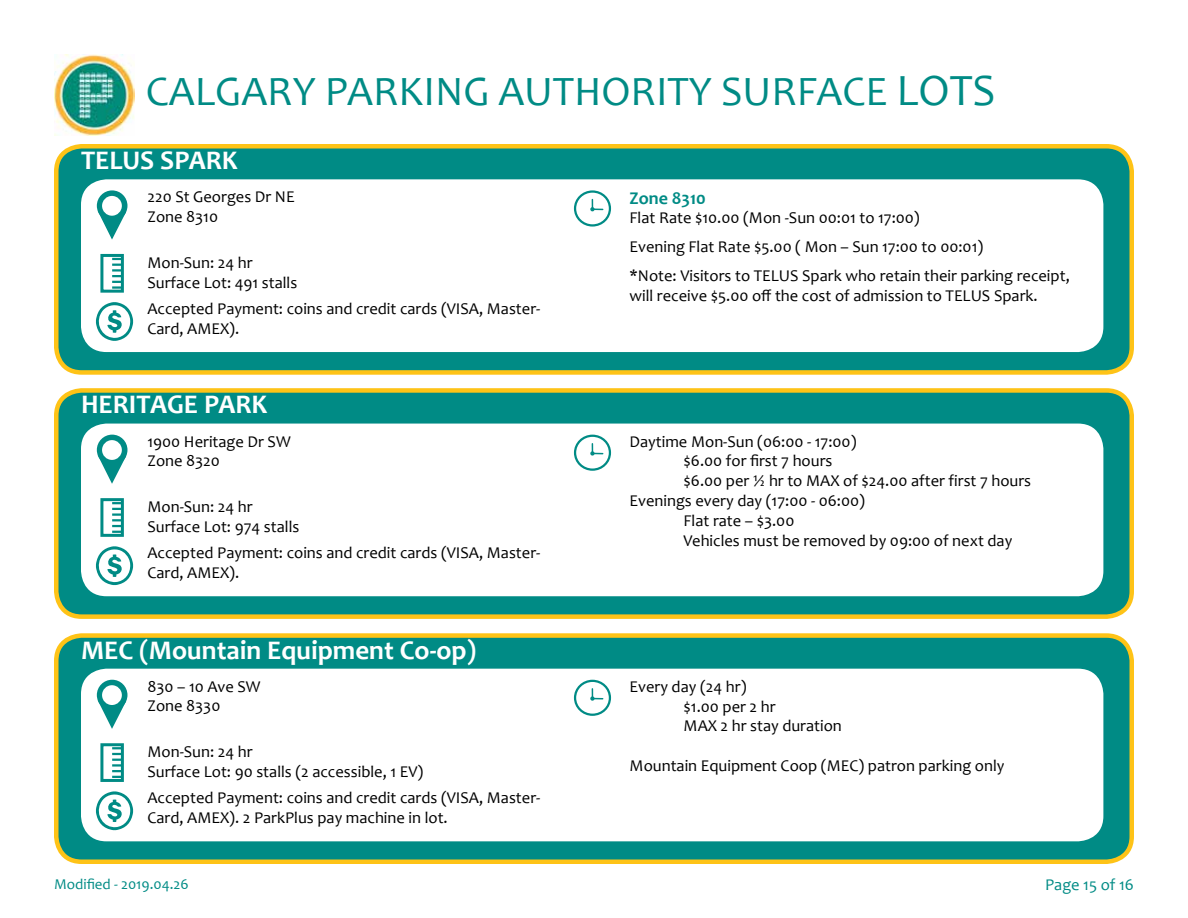
<style>
.page{position:relative;width:1188px;height:918px;background:#fff}
.page>*{position:absolute;margin:0;border:0;box-sizing:border-box;transform-origin:0 0}
.t1{font:42px "Candara";color:#008b85}
.t2{font:700 27px "Candara";color:#fff}
.t3{font:700 18px "Candara";color:#008b85}
.t4{font:16.5px/19.8px "Candara";color:#000}
.t5{font:16.5px "Candara";color:#008b85}
.t6{font:15px "Candara";color:#008b85}
.s1{font-size:45px}
</style>
<div class="page">
<img style="left:54px;top:54px;width:81px;height:81px">
<div style="left:56px;top:390px;width:1076px;height:227px;background:#008b85;border-radius:26px"></div>
<div style="left:54px;top:388px;width:1080px;height:231px;border:4px solid #fec317;border-radius:26px"></div>
<div style="left:81px;top:424px;width:1022px;height:172px;background:#fff;border-radius:26px"></div>
<svg style="left:96px;top:546px;width:37px;height:39px"></svg>
<div style="left:100px;top:498px;width:24px;height:39px;border:3px solid #008b85"></div>
<svg style="left:112px;top:502px;width:10px;height:31px"></svg>
<div style="left:97px;top:435px;width:30px;height:30px;background:#008b85;border-radius:50%"></div>
<svg style="left:97px;top:453px;width:30px;height:31px"></svg>
<div style="left:102px;top:440px;width:20px;height:20px;background:#fff;border-radius:50%"></div>
<div style="left:574px;top:435px;width:37px;height:36px;border:2px solid #008b85;border-radius:50%"></div>
<svg style="left:590px;top:444px;width:13px;height:12px"></svg>
<div style="left:56px;top:146px;width:1076px;height:226px;background:#008b85;border-radius:26px"></div>
<div style="left:54px;top:144px;width:1080px;height:231px;border:4px solid #fec317;border-radius:26px"></div>
<div style="left:81px;top:179px;width:1022px;height:173px;background:#fff;border-radius:26px"></div>
<svg style="left:96px;top:302px;width:37px;height:39px"></svg>
<div style="left:100px;top:254px;width:24px;height:39px;border:3px solid #008b85"></div>
<svg style="left:112px;top:258px;width:10px;height:31px"></svg>
<div style="left:97px;top:190px;width:30px;height:31px;background:#008b85;border-radius:50%"></div>
<svg style="left:97px;top:209px;width:30px;height:31px"></svg>
<div style="left:102px;top:196px;width:20px;height:20px;background:#fff;border-radius:50%"></div>
<div style="left:574px;top:190px;width:37px;height:37px;border:2px solid #008b85;border-radius:50%"></div>
<svg style="left:590px;top:200px;width:13px;height:11px"></svg>
<div style="left:56px;top:636px;width:1076px;height:226px;background:#008b85;border-radius:26px"></div>
<div style="left:54px;top:633px;width:1080px;height:231px;border:4px solid #fec317;border-radius:26px"></div>
<div style="left:81px;top:669px;width:1022px;height:172px;background:#fff;border-radius:26px"></div>
<svg style="left:96px;top:791px;width:37px;height:39px"></svg>
<div style="left:100px;top:743px;width:24px;height:39px;border:3px solid #008b85"></div>
<svg style="left:112px;top:747px;width:10px;height:31px"></svg>
<div style="left:97px;top:680px;width:30px;height:30px;background:#008b85;border-radius:50%"></div>
<svg style="left:97px;top:698px;width:31px;height:31px"></svg>
<div style="left:102px;top:685px;width:20px;height:20px;background:#fff;border-radius:50%"></div>
<div style="left:574px;top:680px;width:37px;height:36px;border:2px solid #008b85;border-radius:50%"></div>
<svg style="left:590px;top:689px;width:13px;height:12px"></svg>
<h1 class="t1" style="left:146px;top:65px;width:851px">CALGARY PARKING AUTHORITY SURFACE <span class="s1">LOTS</span></h1>
<h2 class="t2" style="left:81px;top:144px;width:158px">TELUS SPARK</h2>
<p class="t4" style="left:147px;top:187px;width:149px">220 St Georges Dr NE<br>Zone 8310</p>
<p class="t3" style="left:630px;top:186px;width:78px">Zone 8310</p>
<p class="t4" style="left:630px;top:203px;width:442px;line-height:28.8px">Flat Rate $10.00 (Mon -Sun 00:01 to 17:00)<br>Evening Flat Rate $5.00 ( Mon – Sun 17:00 to 00:01)<br>*Note: Visitors to TELUS Spark who retain their parking receipt,</p>
<p class="t4" style="left:630px;top:285px;width:410px">will receive $5.00 off the cost of admission to TELUS Spark.</p>
<p class="t4" style="left:147px;top:253px;width:151px">Mon-Sun: 24 hr<br>Surface Lot: 491 stalls</p>
<p class="t4" style="left:147px;top:299px;width:394px">Accepted Payment: coins and credit cards (VISA, Master-<br>Card, AMEX).</p>
<h2 class="t2" style="left:81px;top:388px;width:188px">HERITAGE PARK</h2>
<p class="t4" style="left:147px;top:431px;width:145px">1900 Heritage Dr SW<br>Zone 8320</p>
<p class="t4" style="left:630px;top:431px;width:228px">Daytime Mon-Sun (06:00 - 17:00)</p>
<p class="t4" style="left:684px;top:451px;width:150px">$6.00 for first 7 hours</p>
<p class="t4" style="left:684px;top:471px;width:349px">$6.00 per ½ hr to MAX of $24.00 after first 7 hours</p>
<p class="t4" style="left:630px;top:491px;width:237px">Evenings every day (17:00 - 06:00)</p>
<p class="t4" style="left:684px;top:510px;width:112px">Flat rate – $3.00</p>
<p class="t4" style="left:684px;top:530px;width:330px">Vehicles must be removed by 09:00 of next day</p>
<p class="t4" style="left:147px;top:497px;width:153px">Mon-Sun: 24 hr<br>Surface Lot: 974 stalls</p>
<p class="t4" style="left:147px;top:543px;width:394px">Accepted Payment: coins and credit cards (VISA, Master-<br>Card, AMEX).</p>
<h2 class="t2" style="left:81px;top:633px;width:397px">MEC (Mountain Equipment Co-op)</h2>
<p class="t4" style="left:147px;top:676px;width:114px">830 – 10 Ave SW<br>Zone 8330</p>
<p class="t4" style="left:684px;top:676px;width:160px;text-indent:-54px">Every day (24 hr)<br>$1.00 per 2 hr<br>MAX 2 hr stay duration</p>
<p class="t4" style="left:630px;top:756px;width:376px">Mountain Equipment Coop (MEC) patron parking only</p>
<p class="t4" style="left:147px;top:742px;width:277px">Mon-Sun: 24 hr<br>Surface Lot: 90 stalls (2 accessible, 1 EV)</p>
<p class="t4" style="left:147px;top:788px;width:394px">Accepted Payment: coins and credit cards (VISA, Master-<br>Card, AMEX). 2 ParkPlus pay machine in lot.</p>
<p class="t6" style="left:54px;top:875px;width:136px">Modified - 2019.04.26</p>
<p class="t5" style="left:1045px;top:875px;width:90px">Page 15 of 16</p>
</div>
